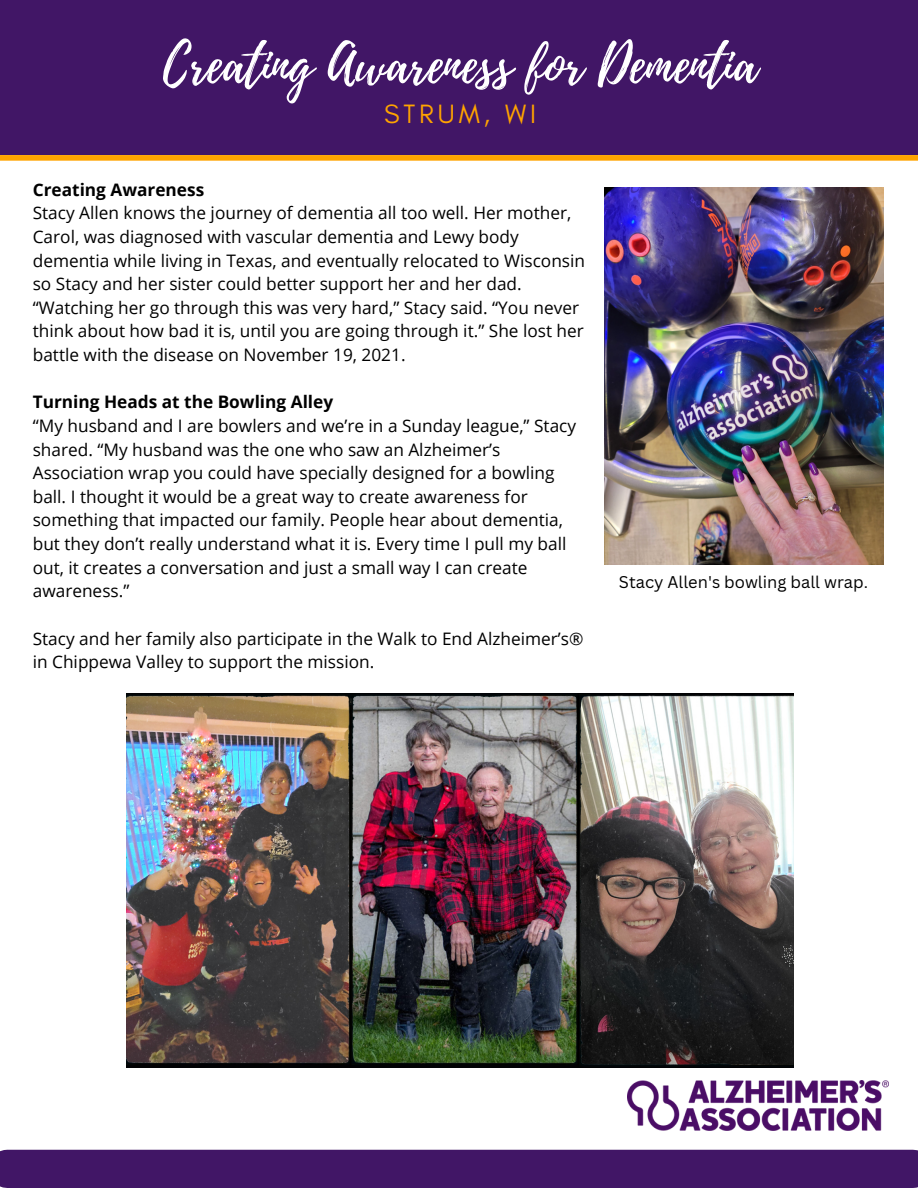
<style>
.page{position:relative;width:918px;height:1188px;background:#fff}
.page>*{position:absolute;margin:0;border:0;box-sizing:border-box;transform-origin:0 0}
.t1{font:52.5px "Playlist Script";color:#fff}
.t2{font:27px "Glacial Indifference";letter-spacing:.145em;color:#ffa400}
.t3{font:17.25px/23.7px "Open Sans";color:#000}
.t4{font:700 17.25px "Open Sans";color:#000}
.t5{font:16.5px "Canva Sans";color:#000}
</style>
<div class="page">
<div style="left:0;top:0;width:918px;height:154px;background:#411666"></div>
<div style="left:0;top:155px;width:918px;height:6px;background:#ffa400"></div>
<div style="left:7px;top:1150px;width:906px;height:38px;background:#411666"></div>
<img style="left:628px;top:1081px;width:261px;height:49px">
<img style="left:604px;top:188px;width:279px;height:377px">
<img style="left:127px;top:693px;width:667px;height:375px">
<h1 class="t1" style="left:163px;top:27px;width:596px">Creating Awareness for Dementia</h1>
<h2 class="t2" style="left:384px;top:97px;width:154px">STRUM, WI</h2>
<p class="t4" style="left:33px;top:177px;width:173px">Creating Awareness</p>
<p class="t3" style="left:33px;top:201px;width:554px">Stacy Allen knows the journey of dementia all too well. Her mother, Carol, was diagnosed with vascular dementia and Lewy body dementia while living in Texas, and eventually relocated to Wisconsin so Stacy and her sister could better support her and her dad. “Watching her go through this was very hard,” Stacy said. “You never think about how bad it is, until you are going through it.” She lost her battle with the disease on November 19, 2021.</p>
<p class="t4" style="left:33px;top:390px;width:302px">Turning Heads at the Bowling Alley</p>
<p class="t3" style="left:33px;top:413px;width:545px">“My husband and I are bowlers and we’re in a Sunday league,” Stacy shared. “My husband was the one who saw an Alzheimer’s Association wrap you could have specially designed for a bowling ball. I thought it would be a great way to create awareness for something that impacted our family. People hear about dementia, but they don’t really understand what it is. Every time I pull my ball out, it creates a conversation and just a small way I can create awareness.”</p>
<p class="t3" style="left:33px;top:626px;width:552px">Stacy and her family also participate in the Walk to End Alzheimer’s® in Chippewa Valley to support the mission.</p>
<p class="t5" style="left:619px;top:570px;width:251px">Stacy Allen's bowling ball wrap.</p>
</div>
